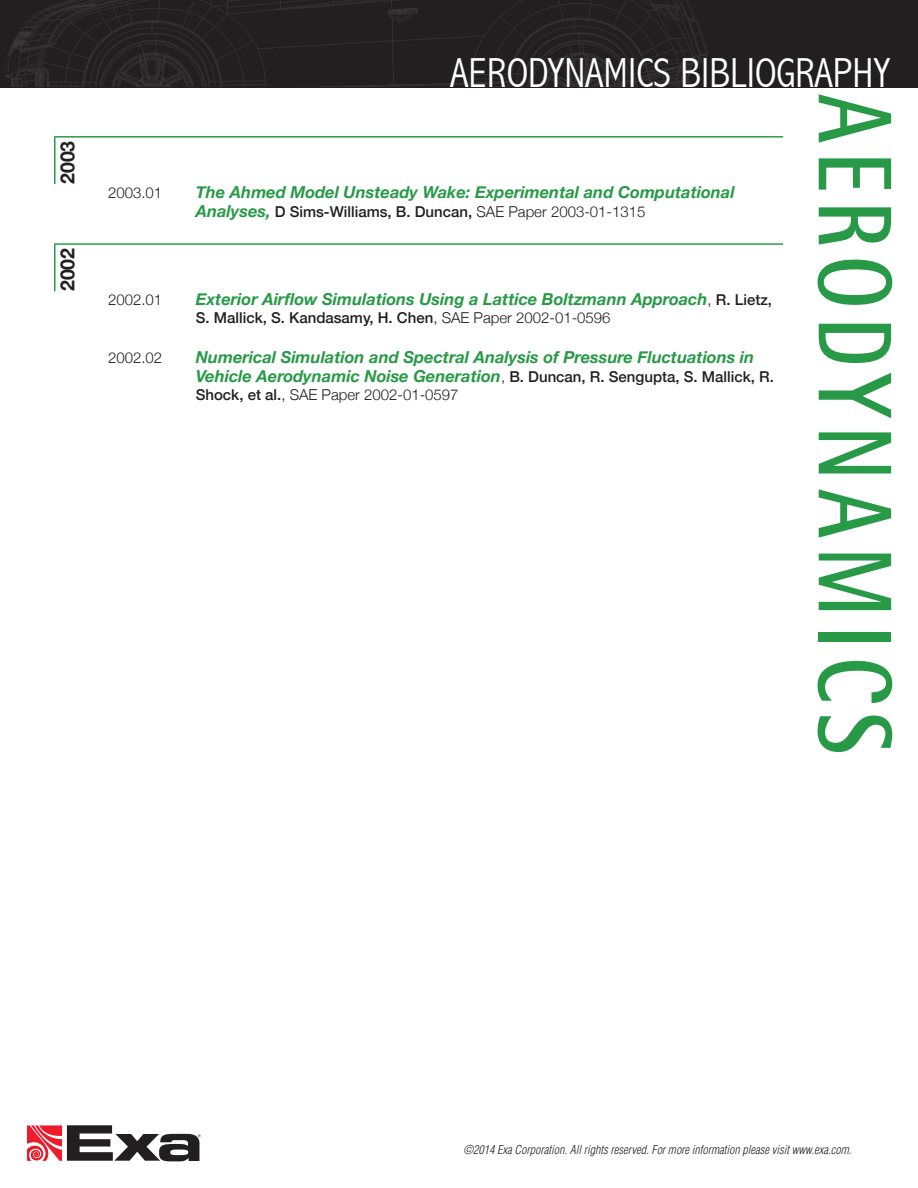
<style>
.page{position:relative;width:918px;height:1188px;background:#fff}
.page>*{position:absolute;margin:0;border:0;box-sizing:border-box;transform-origin:0 0}
.t1{font:700 105px "Rotis Semi Sans";letter-spacing:.1em;color:#289a47;scale:.8 1}
.t2{font:300 condensed 42px "Abadi";color:#fff}
.t3{font:700 19.5px "Helvetica Neue";color:#231f20}
.t4{font:italic 700 16.5px/19.5px "Helvetica Neue";color:#289a47}
.t5{font:500 15px "Helvetica Neue";color:#231f20}
.t6{font:300 15px "Helvetica Neue";color:#231f20}
.t7{font:italic 300 condensed 12px "Helvetica";color:#231f20}
.s1{font-weight:700;font-style:italic;font-size:16.5px;color:#289a47}
.s2{font-weight:300}
.s3{font-weight:300;font-style:normal;font-size:15px;color:#231f20}
.s4{font-weight:500;font-style:normal;font-size:15px;color:#231f20}
.s5{font-weight:500}
</style>
<div class="page">
<div style="left:0;top:0;width:918px;height:88px;background:#231f20"></div>
<img style="left:5px;top:0;width:702px;height:86px">
<svg style="left:27px;top:1125px;width:174px;height:36px"></svg>
<hr style="left:54px;top:136px;width:729px;height:2px;background:#289a47">
<hr style="left:54px;top:138px;width:2px;height:46px;background:#289a47">
<hr style="left:54px;top:243px;width:729px;height:2px;background:#289a47">
<hr style="left:54px;top:245px;width:2px;height:46px;background:#289a47">
<p class="t3" style="left:52px;top:184px;width:45px;rotate:-90deg">2003</p>
<p class="t3" style="left:52px;top:291px;width:45px;rotate:-90deg">2002</p>
<h2 class="t2" style="left:450px;top:48px;width:442px">AERODYNAMICS BIBLIOGRAPHY</h2>
<h1 class="t1" style="left:919px;top:94px;width:827px;rotate:90deg">AERODYNAMICS</h1>
<p class="t6" style="left:108px;top:180px;width:56px">2003.01</p>
<p class="t4" style="left:196px;top:182px;width:540px">The Ahmed Model Unsteady Wake: Experimental and Computational</p>
<p class="t5" style="left:196px;top:200px;width:451px"><span class="s1">Analyses,</span> D Sims-Williams, B. Duncan, <span class="s2">SAE Paper 2003-01-1315</span></p>
<p class="t6" style="left:108px;top:287px;width:56px">2002.01</p>
<p class="t4" style="left:196px;top:290px;width:578px">Exterior Airflow Simulations Using a Lattice Boltzmann Approach<span class="s3">,</span> <span class="s4">R. Lietz,</span></p>
<p class="t5" style="left:196px;top:305px;width:416px">S. Mallick, S. Kandasamy, H. Chen<span class="s2">, SAE Paper 2002-01-0596</span></p>
<p class="t6" style="left:108px;top:345px;width:56px">2002.02</p>
<p class="t4" style="left:196px;top:347px;width:580px">Numerical Simulation and Spectral Analysis of Pressure Fluctuations in<br>Vehicle Aerodynamic Noise Generation<span class="s3">,</span> <span class="s4">B. Duncan, R. Sengupta, S. Mallick, R.</span></p>
<p class="t6" style="left:196px;top:383px;width:264px"><span class="s5">Shock, et al.</span>, SAE Paper 2002-01-0597</p>
<p class="t7" style="left:464px;top:1142px;width:389px">©2014 Exa Corporation. All rights reserved. For more information please visit www.exa.com.</p>
</div>
